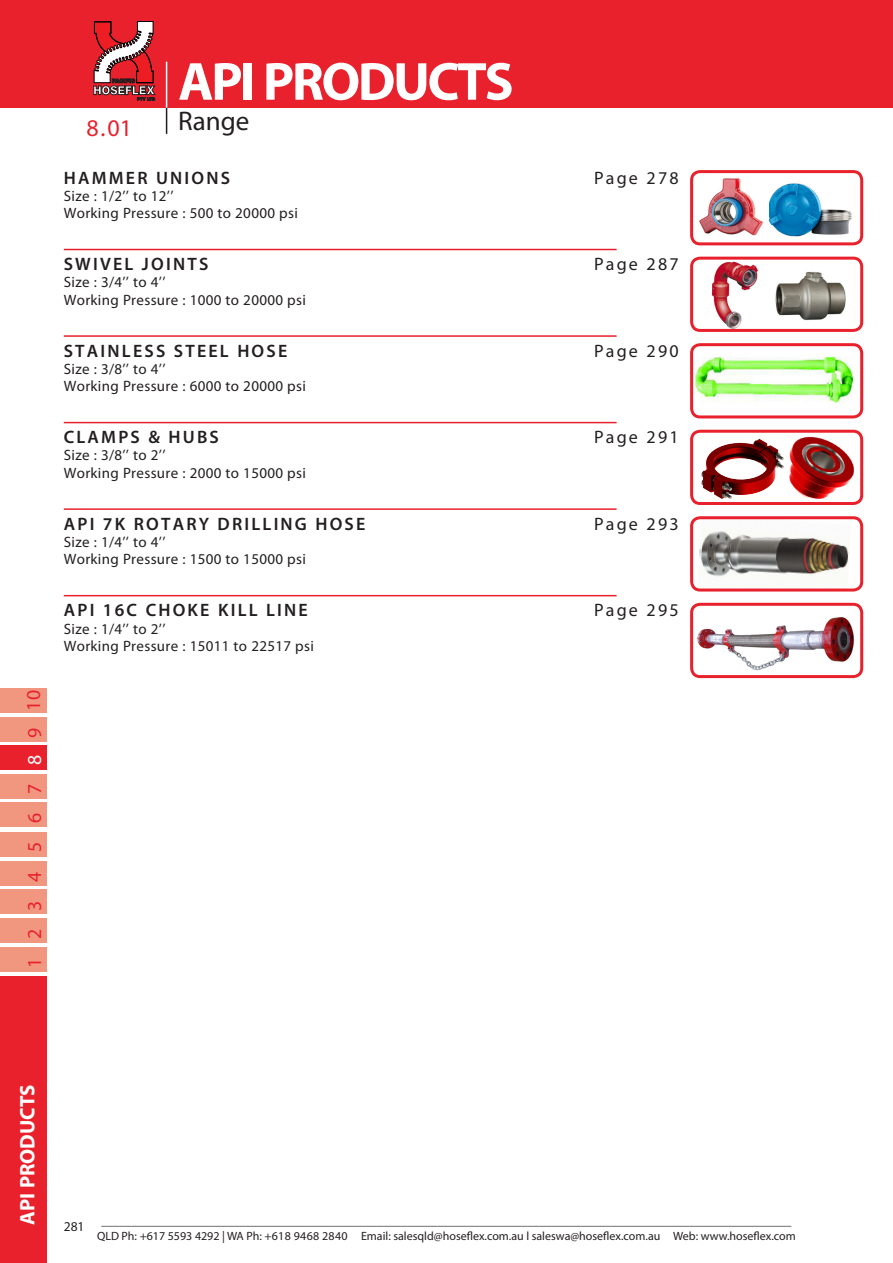
<style>
.page{position:relative;width:893px;height:1263px;background:#fff}
.page>*{position:absolute;margin:0;border:0;box-sizing:border-box;transform-origin:0 0}
.t1{font:700 54px "Myriad Pro";letter-spacing:-.045em;color:#fff}
.t2{font:27px "Myriad Pro";color:#231f20}
.t3{font:24px "Myriad Pro";color:#e8212c}
.t4{font:700 21px "Myriad Pro";color:#fff}
.t5{font:19.8px "Myriad Pro";color:#e8212c}
.t6{font:19.8px "Myriad Pro";color:#fff}
.t7{font:600 18px "Myriad Pro";letter-spacing:.12em;color:#231f20}
.t8{font:18px "Myriad Pro";letter-spacing:.12em;color:#231f20}
.t9{font:15px "Myriad Pro";letter-spacing:.02em;color:#231f20}
.t10{font:13.5px "Myriad Pro";color:#231f20}
.t11{font:12px "Myriad Pro";color:#231f20}
</style>
<div class="page">
<div style="left:0;top:947px;width:46px;height:24px;background:#f2977f"></div>
<div style="left:0;top:0;width:893px;height:108px;background:#e8212c"></div>
<svg style="left:166px;top:108px;width:1px;height:26px"></svg>
<hr style="left:166px;top:62px;width:1px;height:46px;background:#fff">
<div style="left:0;top:976px;width:47px;height:287px;background:#e8212c"></div>
<div style="left:0;top:890px;width:46px;height:24px;background:#f2977f"></div>
<div style="left:0;top:919px;width:46px;height:24px;background:#f2977f"></div>
<div style="left:0;top:832px;width:46px;height:24px;background:#f2977f"></div>
<div style="left:0;top:861px;width:46px;height:24px;background:#f2977f"></div>
<div style="left:0;top:774px;width:46px;height:24px;background:#f2977f"></div>
<div style="left:0;top:803px;width:46px;height:24px;background:#f2977f"></div>
<div style="left:0;top:745px;width:46px;height:24px;background:#e8212c"></div>
<svg style="left:94px;top:21px;width:61px;height:80px"></svg>
<hr style="left:64px;top:249px;width:553px;height:1px;background:#e8212c">
<hr style="left:64px;top:335px;width:553px;height:2px;background:#e8212c">
<hr style="left:64px;top:422px;width:553px;height:1px;background:#e8212c">
<hr style="left:64px;top:508px;width:553px;height:2px;background:#e8212c">
<hr style="left:64px;top:595px;width:553px;height:1px;background:#e8212c">
<img style="left:699px;top:178px;width:65px;height:58px">
<div style="left:690px;top:170px;width:173px;height:75px;border:3px solid #e8212c;border-radius:9px"></div>
<img style="left:712px;top:261px;width:47px;height:67px">
<div style="left:690px;top:257px;width:173px;height:75px;border:3px solid #e8212c;border-radius:9px"></div>
<img style="left:695px;top:356px;width:159px;height:48px">
<div style="left:690px;top:343px;width:173px;height:75px;border:3px solid #e8212c;border-radius:9px"></div>
<img style="left:694px;top:434px;width:90px;height:67px">
<div style="left:690px;top:430px;width:173px;height:75px;border:3px solid #e8212c;border-radius:9px"></div>
<img style="left:699px;top:531px;width:150px;height:46px">
<div style="left:690px;top:516px;width:173px;height:75px;border:3px solid #e8212c;border-radius:9px"></div>
<img style="left:697px;top:607px;width:162px;height:67px">
<div style="left:690px;top:603px;width:173px;height:75px;border:3px solid #e8212c;border-radius:9px"></div>
<div style="left:0;top:689px;width:46px;height:24px;background:#f2977f"></div>
<div style="left:0;top:717px;width:46px;height:25px;background:#f2977f"></div>
<img style="left:769px;top:183px;width:83px;height:54px">
<img style="left:775px;top:271px;width:71px;height:49px">
<img style="left:789px;top:436px;width:65px;height:63px">
<p class="t5" style="left:21px;top:711px;width:22px;rotate:-90deg">10</p>
<p class="t5" style="left:22px;top:738px;width:12px;rotate:-90deg">9</p>
<p class="t6" style="left:22px;top:765px;width:12px;rotate:-90deg">8</p>
<p class="t5" style="left:22px;top:794px;width:12px;rotate:-90deg">7</p>
<p class="t5" style="left:22px;top:823px;width:12px;rotate:-90deg">6</p>
<p class="t5" style="left:22px;top:852px;width:12px;rotate:-90deg">5</p>
<p class="t5" style="left:22px;top:881px;width:12px;rotate:-90deg">4</p>
<p class="t5" style="left:22px;top:911px;width:12px;rotate:-90deg">3</p>
<p class="t5" style="left:22px;top:939px;width:12px;rotate:-90deg">2</p>
<p class="t5" style="left:22px;top:968px;width:12px;rotate:-90deg">1</p>
<p class="t3" style="left:87px;top:113px;width:47px">8.01</p>
<p class="t1" style="left:178px;top:46px;width:337px">API PRODUCTS</p>
<p class="t2" style="left:178px;top:104px;width:73px">Range</p>
<p class="t7" style="left:64px;top:166px;width:168px">HAMMER UNIONS</p>
<p class="t9" style="left:64px;top:187px;width:111px">Size : 1/2’’ to 12’’</p>
<p class="t9" style="left:64px;top:204px;width:236px">Working Pressure : 500 to 20000 psi</p>
<p class="t7" style="left:64px;top:253px;width:146px">SWIVEL JOINTS</p>
<p class="t9" style="left:64px;top:273px;width:103px">Size : 3/4’’ to 4’’</p>
<p class="t9" style="left:64px;top:290px;width:244px">Working Pressure : 1000 to 20000 psi</p>
<p class="t7" style="left:64px;top:339px;width:225px">STAINLESS STEEL HOSE</p>
<p class="t9" style="left:64px;top:360px;width:103px">Size : 3/8’’ to 4’’</p>
<p class="t9" style="left:64px;top:377px;width:244px">Working Pressure : 6000 to 20000 psi</p>
<p class="t7" style="left:64px;top:426px;width:157px">CLAMPS &amp; HUBS</p>
<p class="t9" style="left:64px;top:446px;width:103px">Size : 3/8’’ to 2’’</p>
<p class="t9" style="left:64px;top:463px;width:244px">Working Pressure : 2000 to 15000 psi</p>
<p class="t7" style="left:64px;top:512px;width:303px">API 7K ROTARY DRILLING HOSE</p>
<p class="t9" style="left:64px;top:533px;width:103px">Size : 1/4’’ to 4’’</p>
<p class="t9" style="left:64px;top:550px;width:244px">Working Pressure : 1500 to 15000 psi</p>
<p class="t7" style="left:64px;top:599px;width:246px">API 16C CHOKE KILL LINE</p>
<p class="t9" style="left:64px;top:619px;width:103px">Size : 1/4’’ to 2’’</p>
<p class="t9" style="left:64px;top:636px;width:252px">Working Pressure : 15011 to 22517 psi</p>
<p class="t8" style="left:594px;top:166px;width:86px">Page 278</p>
<p class="t8" style="left:594px;top:253px;width:86px">Page 287</p>
<p class="t8" style="left:594px;top:339px;width:86px">Page 290</p>
<p class="t8" style="left:594px;top:426px;width:86px">Page 291</p>
<p class="t8" style="left:594px;top:513px;width:86px">Page 293</p>
<p class="t8" style="left:594px;top:599px;width:86px">Page 295</p>
<p class="t4" style="left:14px;top:1225px;width:142px;rotate:-90deg">API PRODUCTS</p>
<p class="t10" style="left:64px;top:1218px;width:22px">281</p>
<p class="t11" style="left:101px;top:1214px;width:692px">___________________________________________________________________________________________________________________</p>
<p class="t11" style="left:97px;top:1228px;width:700px">QLD Ph: +617 5593 4292 | WA Ph: +618 9468 2840 Email: salesqld@hoseflex.com.au l saleswa@hoseflex.com.au Web: www.hoseflex.com</p>
</div>
